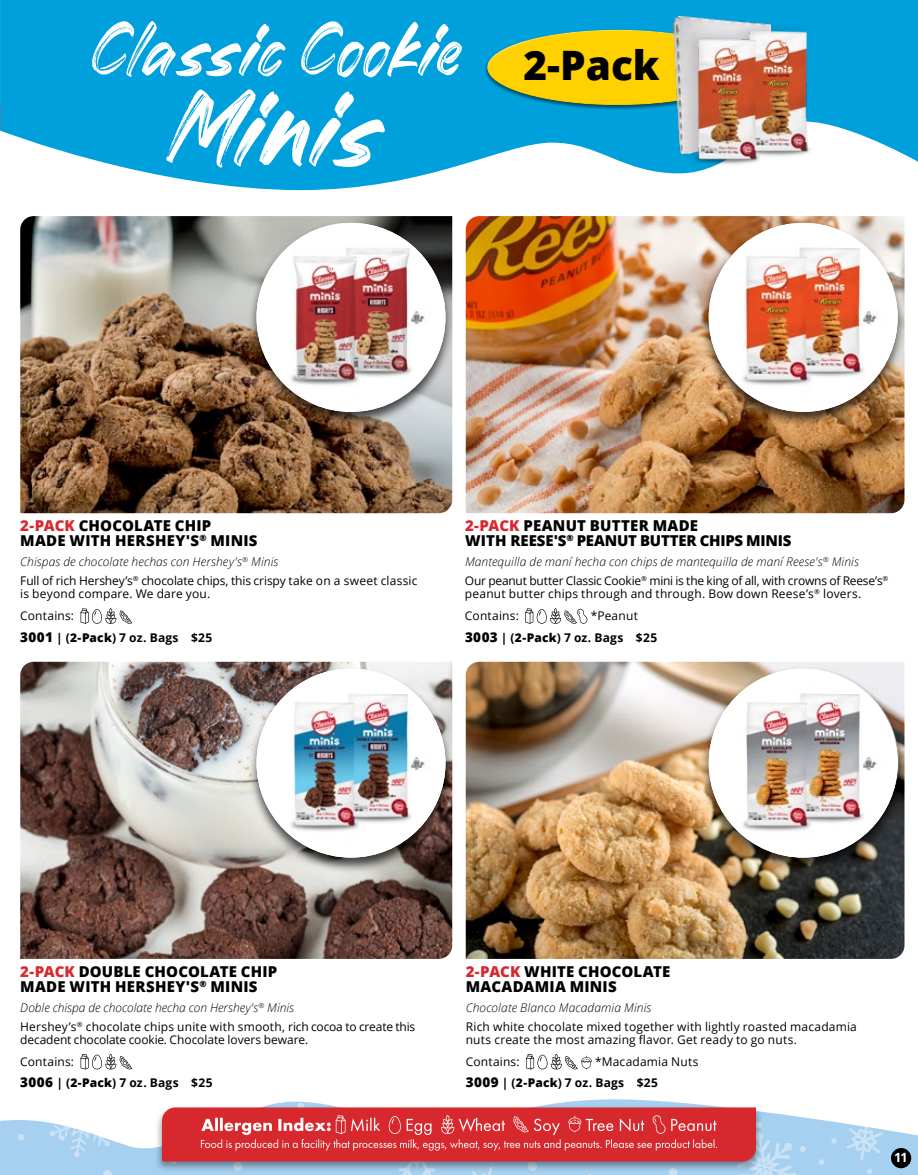
<style>
.page{position:relative;width:918px;height:1175px;background:#fff}
.page>*{position:absolute;margin:0;border:0;box-sizing:border-box;transform-origin:0 0}
.t1{font:103.5px "Thom Rodger";letter-spacing:.01em;color:#fff}
.t2{font:72px "Thom Rodger";color:#fff}
.t3{font:800 15px/15px "Open Sans";letter-spacing:.01em;color:#000}
.t4{font:700 12.75px "Open Sans";color:#fff}
.t5{font:12px/21.8px "Open Sans";letter-spacing:.01em;color:#000}
.t6{font:12px/19.5px "Open Sans";letter-spacing:-.02em;color:#000}
.t7{font:12px/19.5px "Open Sans";letter-spacing:-.01em;color:#000}
.t8{font:700 12px/21.8px "Open Sans";letter-spacing:.02em;color:#000}
.t9{font:italic 300 12px "Open Sans";letter-spacing:.01em;color:#000}
.s1{font-family:"Open Sans";font-weight:800;font-size:40.5px;color:#000}
.s2{color:#d7292e}
.s3{font-weight:300;font-style:italic}
.s4{font-weight:800;font-size:13.5px}
.s5{font-weight:700}
.s6{font-weight:800}
.s7{color:#d7282f}
.s8{font-weight:400}
</style>
<div class="page">
<svg style="left:0;top:1116px;width:918px;height:58px;fill:#a6d0ef"></svg>
<div style="left:144px;top:1111px;width:6px;height:7px;background:#fff;border-radius:50%"></div>
<div style="left:800px;top:1145px;width:6px;height:7px;background:#c9e2f5;border-radius:50%"></div>
<svg style="left:831px;top:1138px;width:6px;height:5px"></svg>
<svg style="left:819px;top:1159px;width:5px;height:5px"></svg>
<svg style="left:18px;top:1134px;width:6px;height:6px"></svg>
<svg style="left:867px;top:1168px;width:5px;height:6px"></svg>
<svg style="left:103px;top:1170px;width:9px;height:4px"></svg>
<svg style="left:845px;top:1120px;width:42px;height:40px"></svg>
<svg style="left:49px;top:1116px;width:67px;height:41px"></svg>
<svg style="left:0;top:0;width:918px;height:190px;fill:#00a0dd"></svg>
<svg style="left:80px;top:608px;width:52px;height:15px"></svg>
<svg style="left:80px;top:1053px;width:53px;height:17px"></svg>
<svg style="left:525px;top:608px;width:62px;height:15px"></svg>
<img style="left:20px;top:216px;width:432px;height:297px">
<img style="left:20px;top:662px;width:432px;height:296px">
<img style="left:466px;top:216px;width:438px;height:297px">
<img style="left:466px;top:662px;width:438px;height:296px">
<div style="left:247px;top:221px;width:208px;height:207px;background:#000;opacity:.7"></div>
<img style="left:256px;top:223px;width:190px;height:189px;border-radius:94px">
<div style="left:699px;top:221px;width:208px;height:207px;background:#000;opacity:.7"></div>
<img style="left:709px;top:223px;width:189px;height:189px;border-radius:94px">
<div style="left:247px;top:666px;width:208px;height:208px;background:#000;opacity:.7"></div>
<img style="left:256px;top:668px;width:190px;height:189px;border-radius:94px">
<div style="left:699px;top:666px;width:208px;height:208px;background:#000;opacity:.7"></div>
<img style="left:709px;top:668px;width:189px;height:189px;border-radius:94px">
<div style="left:485px;top:29px;width:265px;height:81px;background:#000;opacity:.5"></div>
<div style="left:485px;top:28px;width:264px;height:45px;background:#fff;opacity:.6"></div>
<div style="left:486px;top:58px;width:264px;height:49px;background:#000;opacity:.2"></div>
<img style="left:674px;top:17px;width:96px;height:136px">
<div style="left:680px;top:19px;width:132px;height:153px;background:#000;opacity:.14"></div>
<img style="left:692px;top:32px;width:121px;height:133px">
<svg style="left:162px;top:1053px;width:636px;height:122px"></svg>
<div style="left:891px;top:1148px;width:20px;height:20px;background:#000;border-radius:50%"></div>
<h2 class="t2" style="left:89px;top:16px;width:573px">Classic Cookie <span class="s1">2-Pack</span></h2>
<h1 class="t1" style="left:168px;top:80px;width:218px">Minis</h1>
<p class="t3" style="left:20px;top:517px;width:239px"><span class="s2">2-PACK</span> CHOCOLATE CHIP<br>MADE WITH HERSHEY'S<sup>®</sup> MINIS</p>
<p class="t7" style="left:20px;top:551px;width:399px"><span class="s3">Chispas de chocolate hechas con Hershey's</span><sup>®</sup> <span class="s3">Minis<br></span>Full of rich Hershey’s<sup>®</sup> chocolate chips, this crispy take on a sweet classic</p>
<p class="t5" style="left:20px;top:582px;width:194px">is beyond compare. We dare you.<br>Contains:<br><span class="s4">3001</span> <span class="s5">| (</span><span class="s6">2-Pack</span><span class="s5">) 7 oz. Bags $25</span></p>
<p class="t3" style="left:465px;top:517px;width:328px"><span class="s7">2-PACK</span> PEANUT BUTTER MADE<br>WITH REESE'S<sup>®</sup> PEANUT BUTTER CHIPS MINIS</p>
<p class="t6" style="left:465px;top:551px;width:425px"><span class="s3">Mantequilla de maní hecha con chips de mantequilla de maní Reese's</span><sup>®</sup> <span class="s3">Minis<br></span>Our peanut butter Classic Cookie<sup>®</sup> mini is the king of all, with crowns of Reese’s<sup>®</sup></p>
<p class="t5" style="left:465px;top:582px;width:398px">peanut butter chips through and through. Bow down Reese’s<sup>®</sup> lovers.<br>Contains:</p>
<p class="t8" style="left:465px;top:604px;width:194px;text-indent:126px"><span class="s8">*Peanut<br></span><span class="s4">3003</span> | (<span class="s6">2-Pack</span>) 7 oz. Bags $25</p>
<p class="t3" style="left:20px;top:963px;width:259px"><span class="s2">2-PACK</span> DOUBLE CHOCOLATE CHIP<br>MADE WITH HERSHEY'S<sup>®</sup> MINIS</p>
<p class="t5" style="left:20px;top:997px;width:397px;line-height:19.5px"><span class="s3">Doble chispa de chocolate hecha con Hershey's</span><sup>®</sup> <span class="s3">Minis<br></span>Hershey’s<sup>®</sup> chocolate chips unite with smooth, rich cocoa to create this</p>
<p class="t5" style="left:20px;top:1028px;width:290px">decadent chocolate cookie. Chocolate lovers beware.<br>Contains:<br><span class="s4">3006</span> <span class="s5">| (</span><span class="s6">2-Pack</span><span class="s5">) 7 oz. Bags $25</span></p>
<p class="t3" style="left:466px;top:963px;width:206px"><span class="s7">2-PACK</span> WHITE CHOCOLATE<br>MACADAMIA MINIS</p>
<p class="t9" style="left:466px;top:999px;width:187px">Chocolate Blanco Macadamia Minis</p>
<p class="t5" style="left:466px;top:1020px;width:393px;line-height:12.8px">Rich white chocolate mixed together with lightly roasted macadamia nuts create the most amazing flavor. Get ready to go nuts.</p>
<p class="t5" style="left:466px;top:1050px;width:55px">Contains:</p>
<p class="t5" style="left:466px;top:1050px;width:234px;text-indent:129px">*Macadamia Nuts<br><span class="s4">3009</span> <span class="s5">| (</span><span class="s6">2-Pack</span><span class="s5">) 7 oz. Bags $25</span></p>
<p class="t4" style="left:894px;top:1148px;width:15px">11</p>
</div>
